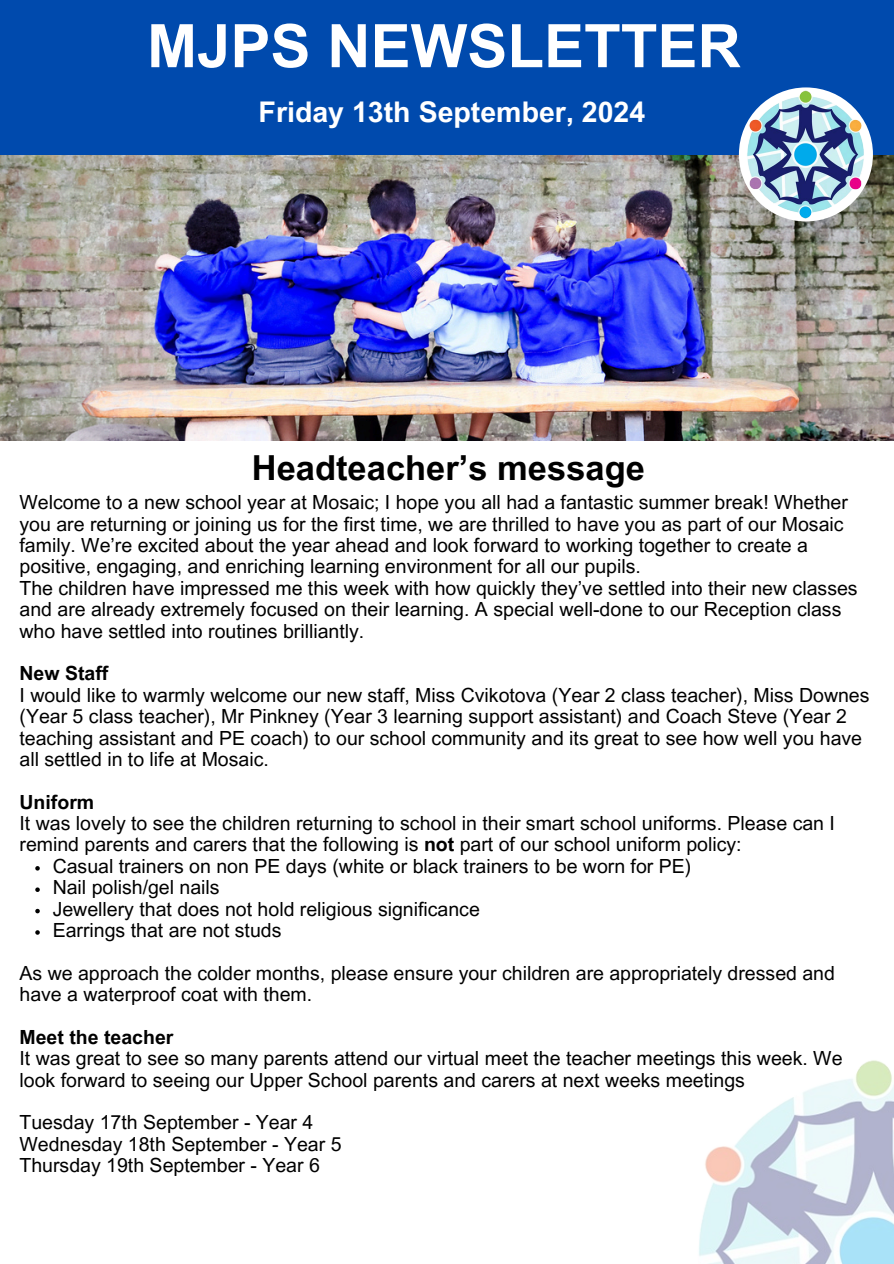
<style>
.page{position:relative;width:894px;height:1264px;background:#fff}
.page>*{position:absolute;margin:0;border:0;box-sizing:border-box;transform-origin:0 0}
.t1{font:700 60px "Arial MT Pro";color:#fff}
.t2{font:700 34.5px "Arial MT Pro";color:#000}
.t3{font:700 28.5px "Arial MT Pro";color:#fff}
.t4{font:19.5px/21.3px "Arial MT Pro";color:#000}
.t5{font:700 19.5px "Arial MT Pro";color:#000}
.s1{font-weight:700}
</style>
<div class="page">
<img style="left:0;top:154px;width:893px;height:287px">
<div style="left:0;top:0;width:893px;height:154px;background:#004aad"></div>
<img style="left:731px;top:87px;width:148px;height:138px">
<img style="left:699px;top:1060px;width:194px;height:203px">
<svg style="left:35px;top:866px;width:5px;height:4px"></svg>
<svg style="left:35px;top:887px;width:5px;height:5px"></svg>
<svg style="left:35px;top:908px;width:5px;height:5px"></svg>
<svg style="left:35px;top:930px;width:5px;height:4px"></svg>
<p class="t1" style="left:147px;top:24px;width:595px">MJPS NEWSLETTER</p>
<p class="t3" style="left:258px;top:101px;width:388px">Friday 13th September, 2024</p>
<p class="t2" style="left:252px;top:455px;width:394px">Headteacher’s message</p>
<h1 class="t4" style="left:20px;top:494px;width:829px">Welcome to a new school year at Mosaic; I hope you all had a fantastic summer break! Whether you are returning or joining us for the first time, we are thrilled to have you as part of our Mosaic family. We’re excited about the year ahead and look forward to working together to create a positive, engaging, and enriching learning environment for all our pupils.</h1>
<h3 class="t4" style="left:20px;top:579px;width:839px">The children have impressed me this week with how quickly they’ve settled into their new classes and are already extremely focused on their learning. A special well-done to our Reception class who have settled into routines brilliantly.</h3>
<p class="t5" style="left:20px;top:666px;width:90px">New Staff</p>
<p class="t4" style="left:20px;top:686px;width:851px">I would like to warmly welcome our new staff, Miss Cvikotova (Year 2 class teacher), Miss Downes (Year 5 class teacher), Mr Pinkney (Year 3 learning support assistant) and Coach Steve (Year 2 teaching assistant and PE coach) to our school community and its great to see how well you have all settled in to life at Mosaic.</p>
<h2 class="t5" style="left:20px;top:794px;width:76px">Uniform</h2>
<p class="t4" style="left:20px;top:815px;width:816px">It was lovely to see the children returning to school in their smart school uniforms. Please can I remind parents and carers that the following is <span class="s1">not</span> part of our school uniform policy:</p>
<p class="t4" style="left:53px;top:857px;width:640px">Casual trainers on non PE days (white or black trainers to be worn for PE)</p>
<p class="t4" style="left:53px;top:879px;width:168px">Nail polish/gel nails</p>
<p class="t4" style="left:53px;top:900px;width:428px">Jewellery that does not hold religious significance</p>
<p class="t4" style="left:53px;top:921px;width:230px">Earrings that are not studs</p>
<p class="t4" style="left:20px;top:964px;width:816px">As we approach the colder months, please ensure your children are appropriately dressed and have a waterproof coat with them.</p>
<p class="t5" style="left:20px;top:1029px;width:155px">Meet the teacher</p>
<p class="t4" style="left:20px;top:1050px;width:824px">It was great to see so many parents attend our virtual meet the teacher meetings this week. We look forward to seeing our Upper School parents and carers at next weeks meetings</p>
<p class="t4" style="left:20px;top:1114px;width:295px">Tuesday 17th September - Year 4</p>
<p class="t4" style="left:20px;top:1135px;width:323px">Wednesday 18th September - Year 5</p>
<p class="t4" style="left:20px;top:1157px;width:302px">Thursday 19th September - Year 6</p>
</div>
